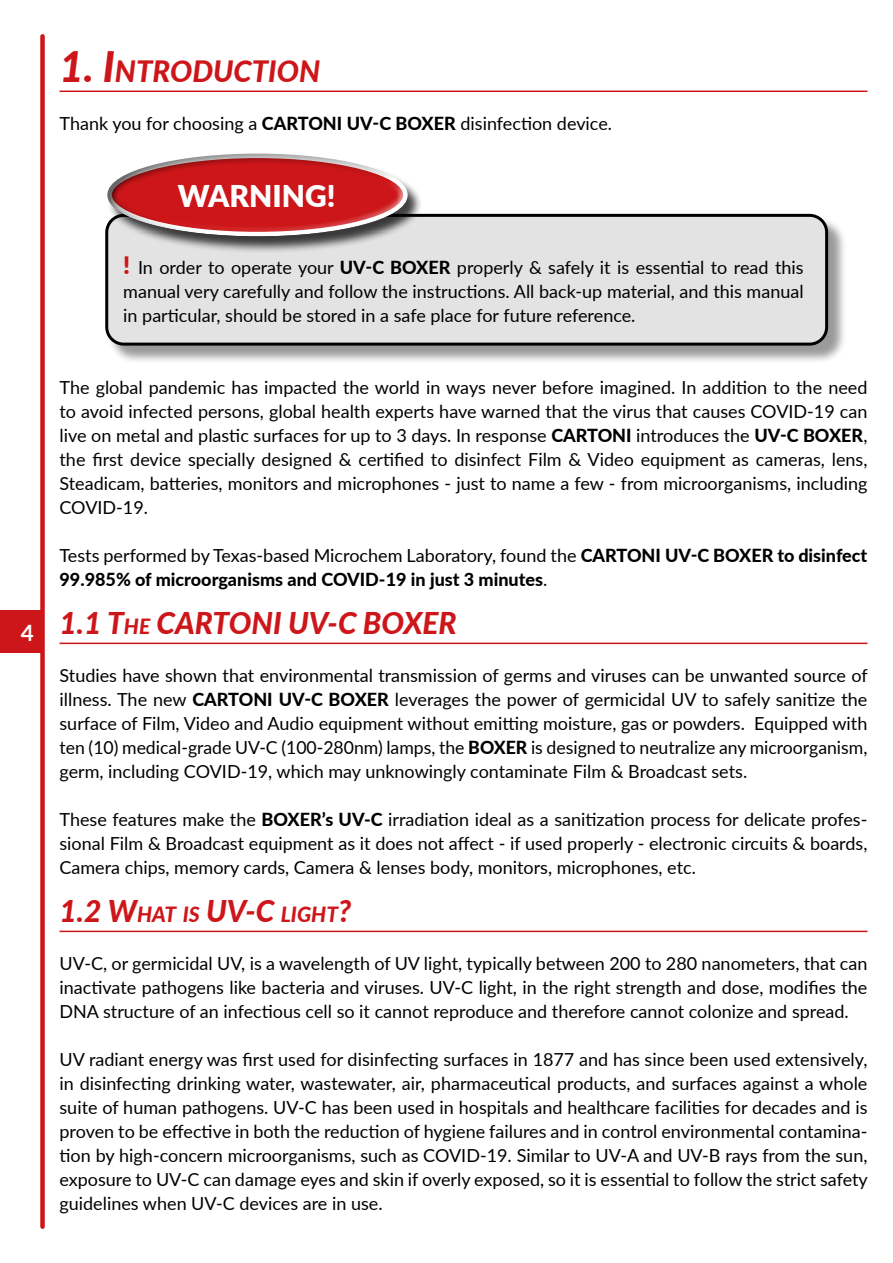
<style>
.page{position:relative;width:893px;height:1263px;background:#fff}
.page>*{position:absolute;margin:0;border:0;box-sizing:border-box;transform-origin:0 0}
.t1{font:italic 800 30px "Lato";color:#cd1619}
.t2{font:900 30px "Lato";color:#fff}
.t3{font:italic 800 29.4px "Lato";color:#cd1619}
.t4{font:700 22.5px "Lato";color:#fff}
.t5{font:italic 800 21px "Lato";color:#cd1619}
.t6{font:18px/24px "Lato";color:#000;text-align:justify}
.t7{font:800 18px/24px "Lato";color:#000}
.s1{font-size:42px}
.s2{font-weight:800}
.s3{font-weight:900;font-size:24px;color:#cd1619}
.s4{font-weight:400}
.s5{font-size:21px}
.s6{font-size:30px}
</style>
<div class="page">
<div style="left:40px;top:36px;width:5px;height:1191px;background:#cd1619"></div>
<div style="left:0;top:610px;width:43px;height:43px;background:#cd1619"></div>
<div style="left:107px;top:216px;width:740px;height:148px;background:#000;opacity:.4"></div>
<div style="left:107px;top:215px;width:720px;height:129px;background:#e3e3e3;border-radius:17px"></div>
<div style="left:105px;top:214px;width:723px;height:132px;border:3px solid #000;border-radius:17px"></div>
<hr style="left:60px;top:91px;width:807px;height:1px;background:#cd1619">
<hr style="left:60px;top:643px;width:807px;height:1px;background:#cd1619">
<hr style="left:60px;top:931px;width:807px;height:1px;background:#cd1619">
<div style="left:107px;top:154px;width:316px;height:99px;background:#000;opacity:.75"></div>
<div style="left:145px;top:160px;width:264px;height:77px;background:#fff;opacity:.75"></div>
<div style="left:97px;top:151px;width:298px;height:85px;background:#000;opacity:.6"></div>
<p class="t4" style="left:21px;top:616px;width:15px">4</p>
<h2 class="t3" style="left:60px;top:50px;width:262px"><span class="s1">1. I</span>NTRODUCTION</h2>
<p class="t6" style="left:60px;top:111px;width:554px">Thank you for choosing a <span class="s2">CARTONI UV-C BOXER</span> disinfection device.</p>
<h1 class="t2" style="left:178px;top:174px;width:159px">WARNING!</h1>
<p class="t6" style="left:123px;top:255px;width:682px"><span class="s3">!</span> In order to operate your <span class="s2">UV-C BOXER</span> properly &amp; safely it is essential to read this manual very carefully and follow the instructions. All back-up material, and this manual in particular, should be stored in a safe place for future reference.</p>
<p class="t6" style="left:60px;top:375px;width:809px">The global pandemic has impacted the world in ways never before imagined. In addition to the need to avoid infected persons, global health experts have warned that the virus that causes COVID-19 can live on metal and plastic surfaces for up to 3 days. In response <span class="s2">CARTONI</span> introduces the <span class="s2">UV-C BOXER</span>, the first device specially designed &amp; certified to disinfect Film &amp; Video equipment as cameras, lens, Steadicam, batteries, monitors and microphones - just to name a few - from microorganisms, including COVID-19.</p>
<p class="t7" style="left:60px;top:543px;width:809px"><span class="s4">Tests performed by Texas-based Microchem Laboratory, found the</span> CARTONI UV-C BOXER to disinfect<br>99.985% of microorganisms and COVID-19 in just 3 minutes<span class="s4">.</span></p>
<h1 class="t1" style="left:60px;top:601px;width:156px">1.1 T<span class="s5">HE</span> CARTON</h1>
<h1 class="t1" style="left:273px;top:601px;width:167px">I UV-C BOXER</h1>
<p class="t6" style="left:60px;top:663px;width:810px">Studies have shown that environmental transmission of germs and viruses can be unwanted source of illness. The new <span class="s2">CARTONI UV-C BOXER</span> leverages the power of germicidal UV to safely sanitize the surface of Film, Video and Audio equipment without emitting moisture, gas or powders. Equipped with ten (10) medical-grade UV-C (100-280nm) lamps, the <span class="s2">BOXER</span> is designed to neutralize any microorganism, germ, including COVID-19, which may unknowingly contaminate Film &amp; Broadcast sets.</p>
<p class="t6" style="left:60px;top:807px;width:809px">These features make the <span class="s2">BOXER’s UV-C</span> irradiation ideal as a sanitization process for delicate profes&shy;sional Film &amp; Broadcast equipment as it does not affect - if used properly - electronic circuits &amp; boards, Camera chips, memory cards, Camera &amp; lenses body, monitors, microphones, etc.</p>
<p class="t5" style="left:60px;top:899px;width:293px"><span class="s6">1.2 W</span>HAT IS <span class="s6">UV-C</span> LIGHT<span class="s6">?</span></p>
<p class="t6" style="left:60px;top:951px;width:809px">UV-C, or germicidal UV, is a wavelength of UV light, typically between 200 to 280 nanometers, that can inactivate pathogens like bacteria and viruses. UV-C light, in the right strength and dose, modifies the DNA structure of an infectious cell so it cannot reproduce and therefore cannot colonize and spread.</p>
<p class="t6" style="left:60px;top:1047px;width:810px">UV radiant energy was first used for disinfecting surfaces in 1877 and has since been used extensively, in disinfecting drinking water, wastewater, air, pharmaceutical products, and surfaces against a whole suite of human pathogens. UV-C has been used in hospitals and healthcare facilities for decades and is proven to be effective in both the reduction of hygiene failures and in control environmental contamina&shy;tion by high-concern microorganisms, such as COVID-19. Similar to UV-A and UV-B rays from the sun, exposure to UV-C can damage eyes and skin if overly exposed, so it is essential to follow the strict safety guidelines when UV-C devices are in use.</p>
</div>
